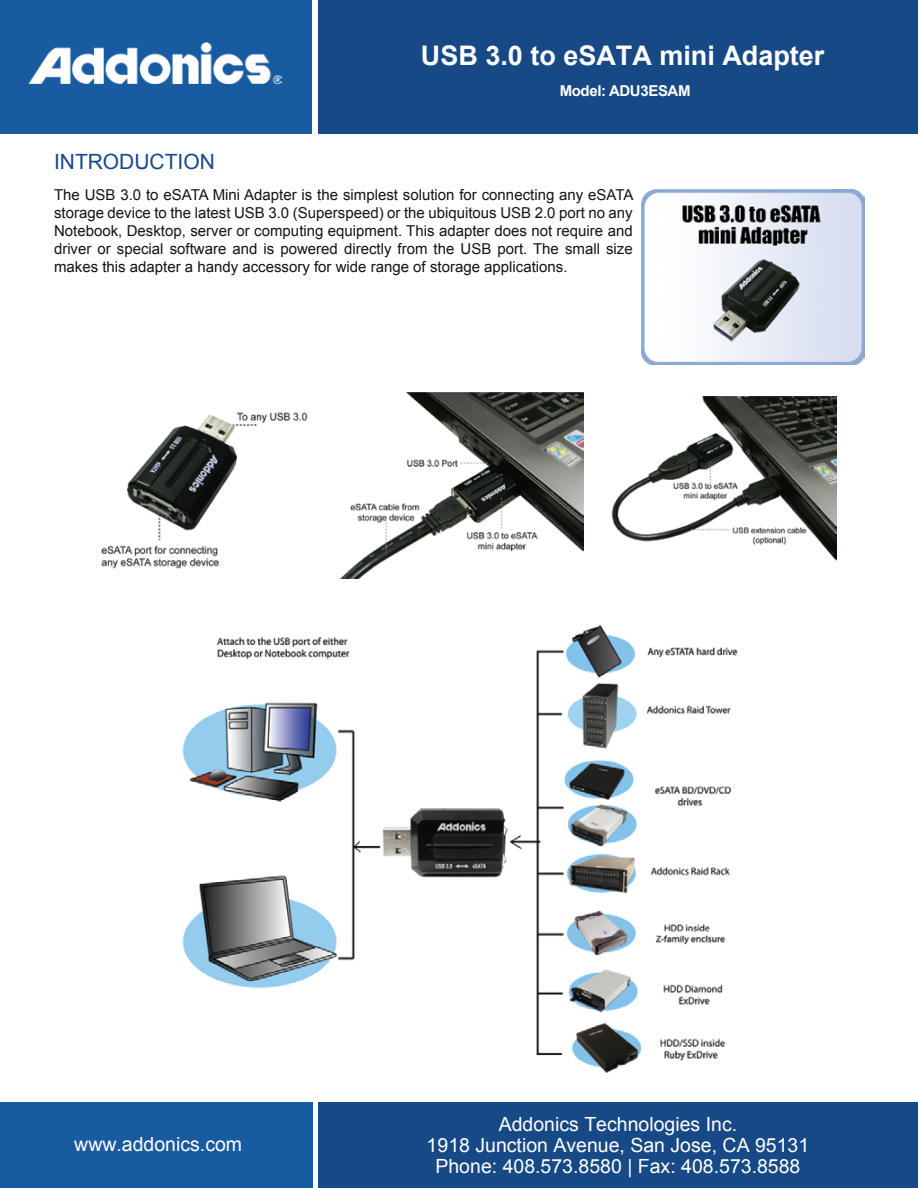
<style>
.page{position:relative;width:918px;height:1188px;background:#fff}
.page>*{position:absolute;margin:0;border:0;box-sizing:border-box;transform-origin:0 0}
.t1{font:700 27px "Arial";color:#fff}
.t2{font:21px "Arial";color:#174988}
.t3{font:19.5px/21px "Arial";color:#fff;text-align:center}
.t4{font:15px/18px "Arial";color:#111416;text-align:justify}
.t5{font:700 15px "Arial";letter-spacing:-.025em;color:#fff}
</style>
<div class="page">
<div style="left:0;top:0;width:312px;height:134px;background:#185ba0"></div>
<div style="left:318px;top:0;width:600px;height:134px;background:#174986"></div>
<div style="left:0;top:1102px;width:312px;height:86px;background:#185ba0"></div>
<div style="left:318px;top:1102px;width:600px;height:86px;background:#174986"></div>
<img style="left:29px;top:42px;width:252px;height:42px">
<img style="left:642px;top:189px;width:222px;height:175px">
<img style="left:101px;top:412px;width:207px;height:157px">
<img style="left:340px;top:393px;width:244px;height:185px">
<img style="left:611px;top:397px;width:226px;height:164px">
<img style="left:182px;top:625px;width:556px;height:448px">
<h1 class="t1" style="left:421px;top:37px;width:405px">USB 3.0 to eSATA mini Adapter</h1>
<p class="t5" style="left:560px;top:81px;width:132px">Model: ADU3ESAM</p>
<h2 class="t2" style="left:54px;top:148px;width:162px">INTRODUCTION</h2>
<p class="t4" style="left:54px;top:186px;width:581px">The USB 3.0 to eSATA Mini Adapter is the simplest solution for connecting any eSATA storage device to the latest USB 3.0 (Superspeed) or the ubiquitous USB 2.0 port no any Notebook, Desktop, server or computing equipment. This adapter does not require and driver or special software and is powered directly from the USB port. The small size makes this adapter a handy accessory for wide range of storage applications.</p>
<h3 class="t3" style="left:74px;top:1133px;width:169px">www.addonics.com</h3>
<h3 class="t3" style="left:427px;top:1114px;width:384px">Addonics Technologies Inc.<br>1918 Junction Avenue, San Jose, CA 95131<br>Phone: 408.573.8580 | Fax: 408.573.8588</h3>
</div>
